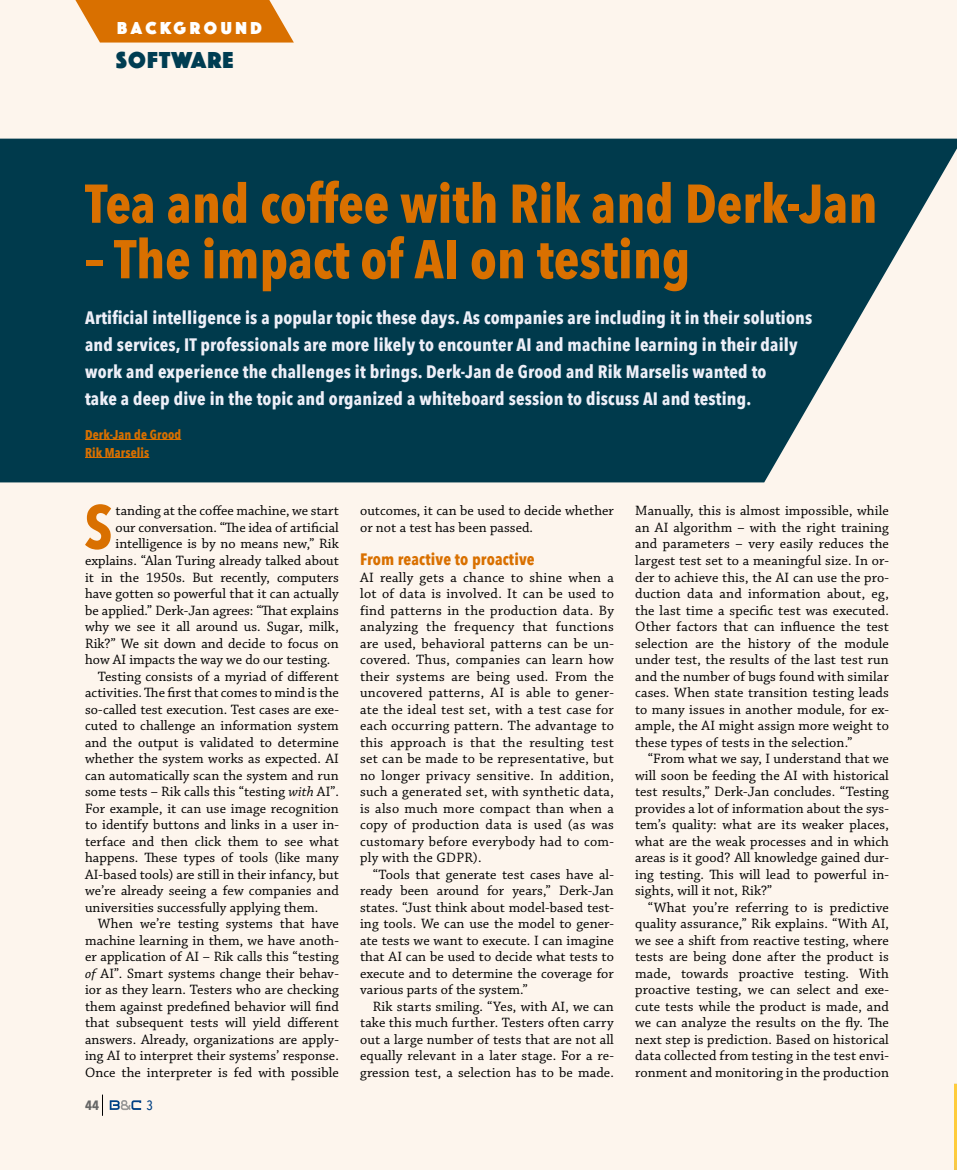
<style>
.page{position:relative;width:957px;height:1170px;background:#fff}
.page>*{position:absolute;margin:0;border:0;box-sizing:border-box;transform-origin:0 0}
.Body_Initiaal{font:700 60.9px "Avenir Next Condensed";color:#d97000}
.KOP{font:700 54px "Avenir Next Condensed";color:#d97000}
.Body{font:24px "Phosphate Solid";letter-spacing:.05em;color:#003d52}
.Lead{font:700 18px/27px "Avenir Next Condensed";letter-spacing:.01em;color:#edeff8}
.KOP-2{font:18px "Phosphate Solid";letter-spacing:.2em;color:#fff}
.Tussenkop{font:700 16.5px "Avenir Next Condensed";letter-spacing:.01em;color:#d97000}
.Body-2{font:14.25px/16.5px "Chaparral Pro";letter-spacing:.005em;color:#000;text-align:justify}
.Body_1ste_alinea{font:14.25px/16.5px "Chaparral Pro";letter-spacing:.02em;color:#000;text-align:justify}
.Body_Initiaal-2{font:14.25px "Chaparral Pro";color:#000}
.t1{font:700 13.5px "Avenir Next Condensed";color:#666}
.t2{font:500 13.5px "Avenir Next Condensed";color:#004084}
.Auteur{font:700 12.75px "Avenir Next Condensed";letter-spacing:.01em;color:#d97000}
.s1{font-style:italic}
</style>
<div class="page">
<div style="left:0;top:0;width:956px;height:1169px;background:#fdf5ed"></div>
<svg style="left:110px;top:1100px;width:31px;height:9px"></svg>
<svg style="left:102px;top:1094px;width:1px;height:21px"></svg>
<svg style="left:0;top:139px;width:957px;height:343px;background:#194c5c"></svg>
<svg style="left:75px;top:0;width:219px;height:43px;background:#dd801d"></svg>
<hr style="left:85px;top:439px;width:96px;height:1px;background:#d97000">
<hr style="left:85px;top:457px;width:64px;height:1px;background:#d97000">
<img style="left:955px;top:689px;width:2px;height:480px">
<p class="KOP-2" style="left:117px;top:15px;width:146px">BACKGROUND</p>
<p class="Body" style="left:116px;top:43px;width:119px">SOFTWARE</p>
<p class="KOP" style="left:85px;top:171px;width:794px">Tea and coffee with Rik and Derk-Jan</p>
<p class="KOP" style="left:85px;top:226px;width:607px">– The impact of AI on testing</p>
<p class="Lead" style="left:85px;top:304px;width:728px">Artificial intelligence is a popular topic these days. As companies are including it in their solutions and services, IT professionals are more likely to encounter AI and machine learning in their daily work and experience the challenges it brings. Derk-Jan de Grood and Rik Marselis wanted to</p>
<p class="Lead" style="left:85px;top:385px;width:668px">take a deep dive in the topic and organized a whiteboard session to discuss AI and testing.</p>
<p class="Auteur" style="left:85px;top:426px;width:98px">Derk-Jan de Grood</p>
<p class="Auteur" style="left:85px;top:444px;width:66px">Rik Marselis</p>
<p class="Body_Initiaal" style="left:84px;top:489px;width:30px">S</p>
<p class="Body_Initiaal-2" style="left:116px;top:503px;width:225px">tanding at the coffee machine, we start</p>
<p class="Body_Initiaal-2" style="left:116px;top:519px;width:225px">our conversation. “The idea of artificial</p>
<p class="Body_Initiaal-2" style="left:116px;top:536px;width:225px">intelligence is by no means new,” Rik</p>
<p class="Body_Initiaal-2" style="left:85px;top:552px;width:255px">explains. “Alan Turing already talked about</p>
<p class="Body_Initiaal-2" style="left:85px;top:569px;width:255px">it in the 1950s. But recently, computers</p>
<p class="Body_Initiaal-2" style="left:85px;top:585px;width:255px">have gotten so powerful that it can actually</p>
<p class="Body_Initiaal-2" style="left:85px;top:602px;width:255px">be applied.” Derk-Jan agrees: “That explains</p>
<p class="Body_Initiaal-2" style="left:85px;top:618px;width:255px">why we see it all around us. Sugar, milk,</p>
<p class="Body_Initiaal-2" style="left:85px;top:635px;width:255px">Rik?” We sit down and decide to focus on</p>
<p class="Body_Initiaal-2" style="left:85px;top:651px;width:247px">how AI impacts the way we do our testing.</p>
<p class="Body-2" style="left:85px;top:668px;width:255px;text-indent:13px">Testing consists of a myriad of different activities. The first that comes to mind is the so-called test execution. Test cases are exe&shy;cuted to challenge an information system and the output is validated to determine whether the system works as expected. AI can automatically scan the system and run some tests – Rik calls this “testing <span class="s1">with</span> AI”.<br>For example, it can use image recognition to identify buttons and links in a user in&shy;terface and then click them to see what happens. These types of tools (like many AI-based tools) are still in their infancy, but we’re already seeing a few companies and universities successfully applying them.</p>
<p class="Body-2" style="left:85px;top:915px;width:255px;text-indent:13px">When we’re testing systems that have machine learning in them, we have anoth&shy;er application of AI – Rik calls this “testing <span class="s1">of</span> AI”. Smart systems change their behav&shy;ior as they learn. Testers who are checking them against predefined behavior will find that subsequent tests will yield different answers. Already, organizations are apply&shy;ing AI to interpret their systems’ response.<br>Once the interpreter is fed with possible</p>
<p class="t1" style="left:85px;top:1096px;width:16px">44</p>
<p class="t2" style="left:146px;top:1096px;width:8px">3</p>
<p class="Body-2" style="left:360px;top:503px;width:255px">outcomes, it can be used to decide whether or not a test has been passed.</p>
<p class="Tussenkop" style="left:360px;top:549px;width:176px">From reactive to proactive</p>
<p class="Body_1ste_alinea" style="left:360px;top:569px;width:255px">AI really gets a chance to shine when a lot of data is involved. It can be used to find patterns in the production data. By analyzing the frequency that functions are used, behavioral patterns can be un&shy;covered. Thus, companies can learn how their systems are being used. From the uncovered patterns, AI is able to gener&shy;ate the ideal test set, with a test case for each occurring pattern. The advantage to this approach is that the resulting test set can be made to be representative, but no longer privacy sensitive. In addition, such a generated set, with synthetic data, is also much more compact than when a copy of production data is used (as was customary before everybody had to com&shy;ply with the GDPR).</p>
<p class="Body-2" style="left:360px;top:866px;width:255px;text-indent:13px">“Tools that generate test cases have al&shy;ready been around for years,” Derk-Jan states. “Just think about model-based test&shy;ing tools. We can use the model to gener&shy;ate tests we want to execute. I can imagine that AI can be used to decide what tests to execute and to determine the coverage for various parts of the system.”</p>
<p class="Body-2" style="left:360px;top:998px;width:255px;text-indent:13px">Rik starts smiling. “Yes, with AI, we can take this much further. Testers often carry out a large number of tests that are not all equally relevant in a later stage. For a re&shy;gression test, a selection has to be made.</p>
<p class="Body-2" style="left:635px;top:503px;width:255px">Manually, this is almost impossible, while an AI algorithm – with the right training and parameters – very easily reduces the largest test set to a meaningful size. In or&shy;der to achieve this, the AI can use the pro&shy;duction data and information about, eg, the last time a specific test was executed.<br>Other factors that can influence the test selection are the history of the module under test, the results of the last test run and the number of bugs found with similar cases. When state transition testing leads to many issues in another module, for ex&shy;ample, the AI might assign more weight to these types of tests in the selection.”</p>
<p class="Body-2" style="left:635px;top:750px;width:255px;text-indent:13px">“From what we say, I understand that we will soon be feeding the AI with historical test results,” Derk-Jan concludes. “Testing provides a lot of information about the sys&shy;tem’s quality: what are its weaker places, what are the weak processes and in which areas is it good? All knowledge gained dur&shy;ing testing. This will lead to powerful in&shy;sights, will it not, Rik?”</p>
<p class="Body-2" style="left:635px;top:899px;width:255px;text-indent:13px">“What you’re referring to is predictive quality assurance,” Rik explains. “With AI, we see a shift from reactive testing, where tests are being done after the product is made, towards proactive testing. With proactive testing, we can select and exe&shy;cute tests while the product is made, and we can analyze the results on the fly. The next step is prediction. Based on historical data collected from testing in the test envi&shy;ronment and monitoring in the production</p>
</div>
